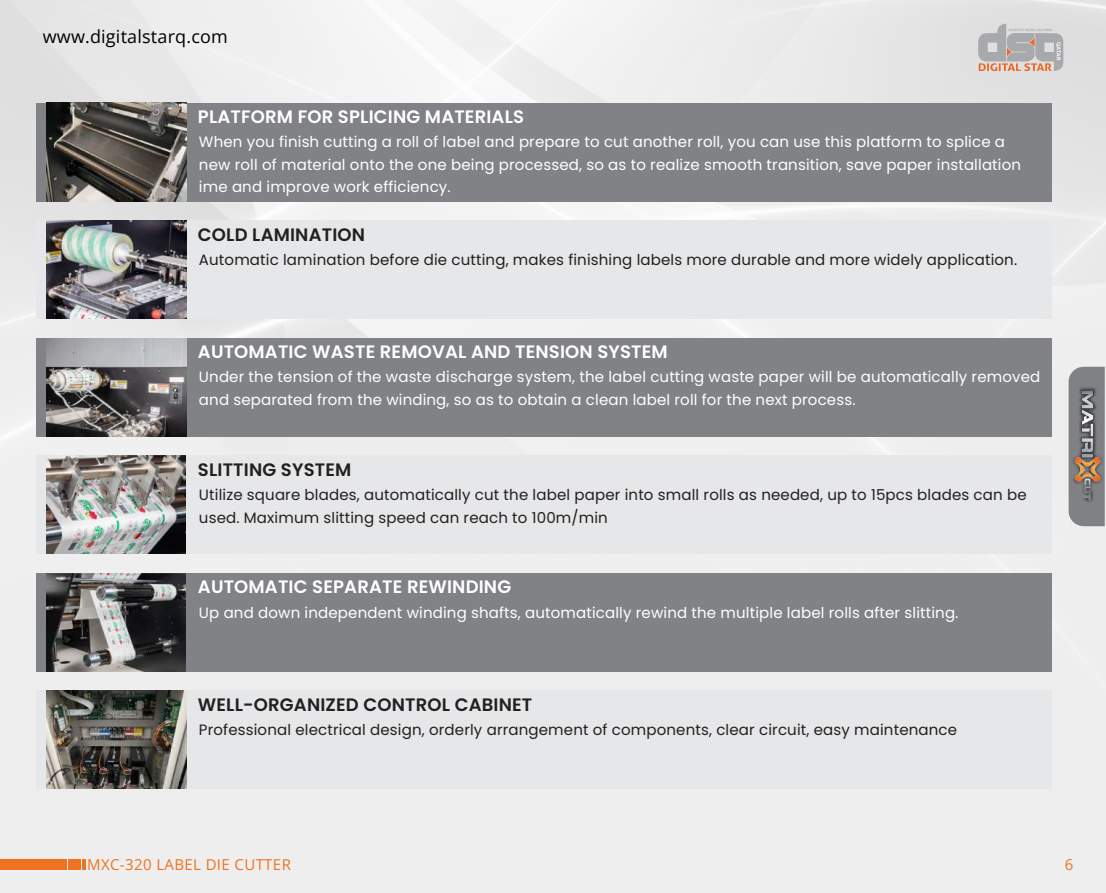
<style>
.page{position:relative;width:1106px;height:893px;background:#fff}
.page>*{position:absolute;margin:0;border:0;box-sizing:border-box;transform-origin:0 0}
.t1{font:600 18px "Poppins";letter-spacing:.01em;color:#fff}
.t2{font:600 18px "Poppins";letter-spacing:.01em;color:#231f20}
.t3{font:18px "Open Sans";letter-spacing:.01em;color:#000}
.t4{font:15px/22.5px "Poppins";letter-spacing:.01em;color:#fff}
.t5{font:15px/22.5px "Poppins";letter-spacing:.01em;color:#231f20}
.t6{font:15px "Open Sans";letter-spacing:.025em;color:#ef7220}
</style>
<div class="page">
<img style="left:0;top:0;width:1106px;height:893px">
<svg style="left:978px;top:23px;width:85px;height:48px"></svg>
<div style="left:0;top:860px;width:66px;height:10px;background:#ef7220"></div>
<div style="left:68px;top:860px;width:12px;height:10px;background:#ef7220"></div>
<svg style="left:83px;top:860px;width:3px;height:10px"></svg>
<svg style="left:1068px;top:367px;width:36px;height:159px"></svg>
<img style="left:1067px;top:381px;width:39px;height:125px">
<div style="left:36px;top:103px;width:1015px;height:98px;background:#808285"></div>
<img style="left:46px;top:103px;width:140px;height:98px">
<div style="left:36px;top:220px;width:1015px;height:99px;background:#e6e7e8"></div>
<img style="left:46px;top:220px;width:140px;height:99px">
<div style="left:36px;top:338px;width:1015px;height:98px;background:#808285"></div>
<img style="left:46px;top:338px;width:140px;height:98px">
<div style="left:36px;top:456px;width:1015px;height:98px;background:#e6e7e8"></div>
<img style="left:46px;top:456px;width:139px;height:98px">
<div style="left:36px;top:573px;width:1015px;height:98px;background:#808285"></div>
<img style="left:46px;top:573px;width:139px;height:98px">
<div style="left:36px;top:691px;width:1015px;height:98px;background:#e6e7e8"></div>
<img style="left:46px;top:691px;width:140px;height:98px">
<p class="t3" style="left:43px;top:24px;width:187px">www.digitalstarq.com</p>
<p class="t1" style="left:198px;top:106px;width:328px">PLATFORM FOR SPLICING MATERIALS</p>
<p class="t4" style="left:199px;top:131px;width:823px">When you finish cutting a roll of label and prepare to cut another roll, you can use this platform to splice a new roll of material onto the one being processed, so as to realize smooth transition, save paper installation ime and improve work efficiency.</p>
<p class="t2" style="left:198px;top:224px;width:169px">COLD LAMINATION</p>
<p class="t5" style="left:199px;top:248px;width:819px">Automatic lamination before die cutting, makes finishing labels more durable and more widely application.</p>
<p class="t1" style="left:198px;top:341px;width:471px">AUTOMATIC WASTE REMOVAL AND TENSION SYSTEM</p>
<p class="t4" style="left:199px;top:366px;width:843px">Under the tension of the waste discharge system, the label cutting waste paper will be automatically removed and separated from the winding, so as to obtain a clean label roll for the next process.</p>
<p class="t2" style="left:198px;top:459px;width:155px">SLITTING SYSTEM</p>
<p class="t5" style="left:199px;top:484px;width:829px">Utilize square blades, automatically cut the label paper into small rolls as needed, up to 15pcs blades can be used. Maximum slitting speed can reach to 100m/min</p>
<p class="t1" style="left:198px;top:576px;width:315px">AUTOMATIC SEPARATE REWINDING</p>
<p class="t4" style="left:199px;top:601px;width:761px">Up and down independent winding shafts, automatically rewind the multiple label rolls after slitting.</p>
<p class="t2" style="left:198px;top:694px;width:336px">WELL-ORGANIZED CONTROL CABINET</p>
<p class="t5" style="left:199px;top:719px;width:759px">Professional electrical design, orderly arrangement of components, clear circuit, easy maintenance</p>
<p class="t6" style="left:87px;top:854px;width:205px">MXC-320 LABEL DIE CUTTER</p>
<p class="t6" style="left:1064px;top:854px;width:10px">6</p>
</div>
